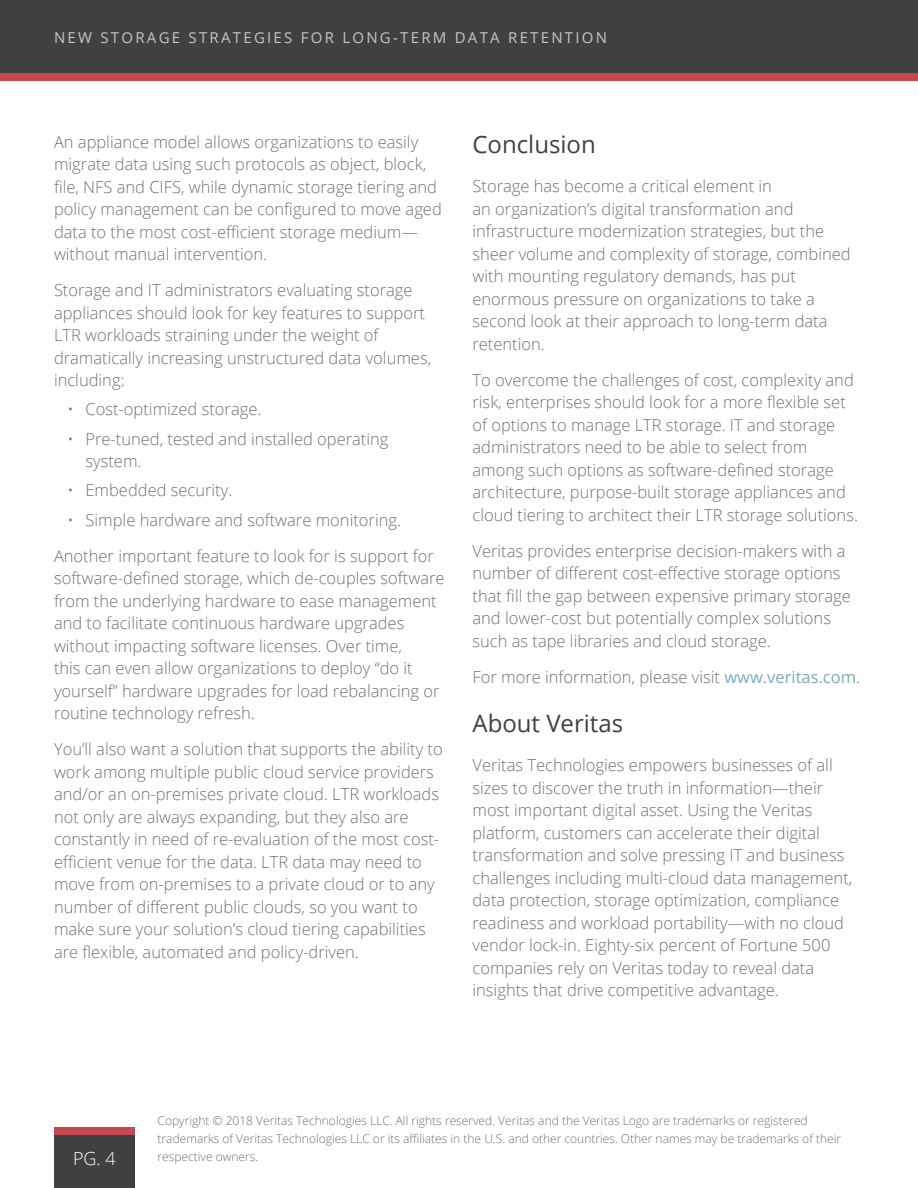
<style>
.page{position:relative;width:918px;height:1188px;background:#fff}
.page>*{position:absolute;margin:0;border:0;box-sizing:border-box;transform-origin:0 0}
.t1{font:24px "Open Sans";color:#414142}
.t2{font:300 18px "Open Sans";color:#fff}
.t3{font:300 16.5px/22.5px "Open Sans";color:#717073}
.t4{font:15px "Open Sans";letter-spacing:.15em;color:#c6c6c6}
.t5{font:300 12px/18px "Open Sans";color:#717073}
.s1{font-weight:400;color:#76b0bd}
</style>
<div class="page">
<div style="left:54px;top:1128px;width:81px;height:60px;background:#414142"></div>
<div style="left:0;top:0;width:918px;height:81px;background:#414142"></div>
<div style="left:0;top:74px;width:918px;height:7px;background:#c6474e"></div>
<div style="left:54px;top:1128px;width:81px;height:7px;background:#c6474e"></div>
<p class="t4" style="left:54px;top:27px;width:555px">NEW STORAGE STRATEGIES FOR LONG-TERM DATA RETENTION</p>
<p class="t3" style="left:54px;top:130px;width:389px">An appliance model allows organizations to easily migrate data using such protocols as object, block, file, NFS and CIFS, while dynamic storage tiering and policy management can be configured to move aged data to the most cost-efficient storage medium— without manual intervention.</p>
<p class="t3" style="left:54px;top:278px;width:379px">Storage and IT administrators evaluating storage appliances should look for key features to support LTR workloads straining under the weight of dramatically increasing unstructured data volumes, including:</p>
<p class="t3" style="left:67px;top:398px;width:195px">• Cost-optimized storage.</p>
<p class="t3" style="left:85px;top:427px;width:305px;text-indent:-18px">• Pre-tuned, tested and installed operating system.</p>
<p class="t3" style="left:67px;top:479px;width:166px">• Embedded security.</p>
<p class="t3" style="left:54px;top:501px;width:382px;line-height:36px;text-indent:13px">• Simple hardware and software monitoring.<br>Another important feature to look for is support for</p>
<p class="t3" style="left:54px;top:567px;width:392px">software-defined storage, which de-couples software from the underlying hardware to ease management and to facilitate continuous hardware upgrades without impacting software licenses. Over time,<br>this can even allow organizations to deploy “do it yourself” hardware upgrades for load rebalancing or routine technology refresh.</p>
<p class="t3" style="left:54px;top:738px;width:390px">You’ll also want a solution that supports the ability to work among multiple public cloud service providers and/or an on-premises private cloud. LTR workloads not only are always expanding, but they also are constantly in need of re-evaluation of the most cost&shy;efficient venue for the data. LTR data may need to move from on-premises to a private cloud or to any number of different public clouds, so you want to make sure your solution’s cloud tiering capabilities are flexible, automated and policy-driven.</p>
<h1 class="t1" style="left:472px;top:128px;width:125px">Conclusion</h1>
<p class="t3" style="left:472px;top:174px;width:380px">Storage has become a critical element in<br>an organization’s digital transformation and infrastructure modernization strategies, but the sheer volume and complexity of storage, combined with mounting regulatory demands, has put enormous pressure on organizations to take a second look at their approach to long-term data retention.</p>
<p class="t3" style="left:472px;top:368px;width:387px">To overcome the challenges of cost, complexity and risk, enterprises should look for a more flexible set of options to manage LTR storage. IT and storage administrators need to be able to select from among such options as software-defined storage architecture, purpose-built storage appliances and cloud tiering to architect their LTR storage solutions.</p>
<p class="t3" style="left:472px;top:539px;width:380px">Veritas provides enterprise decision-makers with a number of different cost-effective storage options that fill the gap between expensive primary storage and lower-cost but potentially complex solutions such as tape libraries and cloud storage.</p>
<p class="t3" style="left:472px;top:665px;width:389px">For more information, please visit <span class="s1">www.veritas.com</span>.</p>
<h1 class="t1" style="left:472px;top:707px;width:152px">About Veritas</h1>
<p class="t3" style="left:472px;top:753px;width:381px">Veritas Technologies empowers businesses of all sizes to discover the truth in information—their most important digital asset. Using the Veritas platform, customers can accelerate their digital transformation and solve pressing IT and business challenges including multi-cloud data management, data protection, storage optimization, compliance readiness and workload portability—with no cloud vendor lock-in. Eighty-six percent of Fortune 500 companies rely on Veritas today to reveal data insights that drive competitive advantage.</p>
<p class="t2" style="left:73px;top:1146px;width:44px">PG. 4</p>
<p class="t5" style="left:158px;top:1111px;width:685px">Copyright © 2018 Veritas Technologies LLC. All rights reserved. Veritas and the Veritas Logo are trademarks or registered trademarks of Veritas Technologies LLC or its affiliates in the U.S. and other countries. Other names may be trademarks of their respective owners.</p>
</div>
